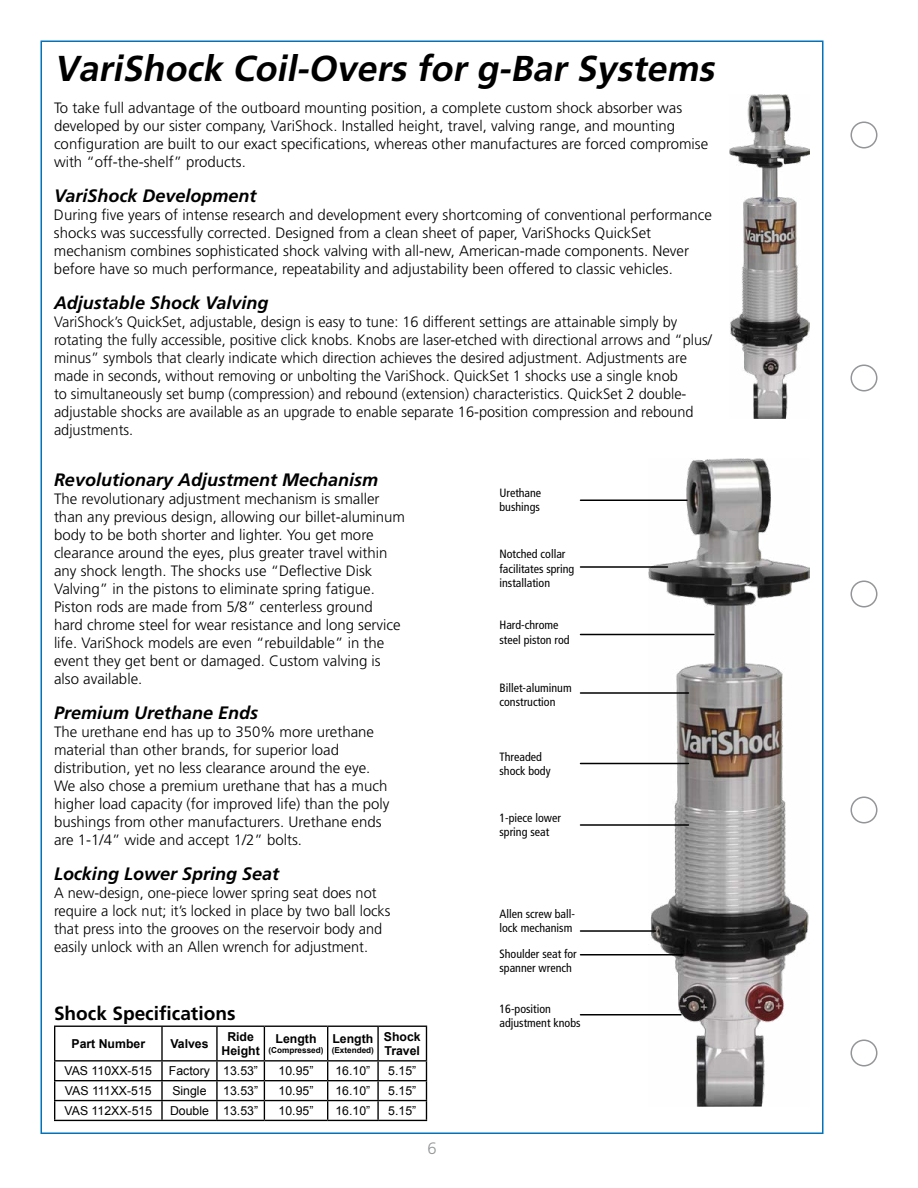
<style>
.page{position:relative;width:918px;height:1188px;background:#fff}
.page>*{position:absolute;margin:0;border:0;box-sizing:border-box;transform-origin:0 0}
.t1{font:italic 700 36px "Frutiger LT Std";color:#000}
.t2{font:700 19.05px "Frutiger LT Std";color:#000}
.t3{font:italic 700 18px "Frutiger LT Std";color:#000}
.t4{font:300 16.5px "Frutiger LT Std";color:#939598}
.t5{font:300 15px/18px "Frutiger LT Std";color:#000}
.t6{font:12.3px "Arial";color:#000}
.t7{font:700 12.3px/14.7px "Arial";color:#000;text-align:center}
.t8{font:condensed 12px/14.4px "Frutiger LT Std";color:#000}
.t9{font:700 8.25px "Arial";color:#000}
</style>
<div class="page">
<div style="left:850px;top:1040px;width:28px;height:26px;border:2px solid #939598;border-radius:50%"></div>
<div style="left:850px;top:364px;width:28px;height:28px;border:2px solid #939598;border-radius:50%"></div>
<div style="left:850px;top:580px;width:28px;height:28px;border:2px solid #939598;border-radius:50%"></div>
<div style="left:850px;top:796px;width:28px;height:28px;border:2px solid #939598;border-radius:50%"></div>
<div style="left:850px;top:122px;width:28px;height:26px;border:2px solid #939598;border-radius:50%"></div>
<hr style="left:54px;top:1026px;width:108px;height:1px;background:#000">
<hr style="left:54px;top:1027px;width:1px;height:33px;background:#000">
<hr style="left:162px;top:1026px;width:55px;height:1px;background:#000">
<hr style="left:161px;top:1027px;width:2px;height:33px;background:#000">
<hr style="left:217px;top:1026px;width:47px;height:1px;background:#000">
<hr style="left:216px;top:1027px;width:2px;height:33px;background:#000">
<hr style="left:264px;top:1026px;width:64px;height:1px;background:#000">
<hr style="left:264px;top:1027px;width:1px;height:33px;background:#000">
<hr style="left:328px;top:1026px;width:50px;height:1px;background:#000">
<hr style="left:327px;top:1027px;width:1px;height:33px;background:#000">
<hr style="left:378px;top:1026px;width:49px;height:1px;background:#000">
<hr style="left:377px;top:1027px;width:2px;height:33px;background:#000">
<hr style="left:426px;top:1027px;width:1px;height:33px;background:#000">
<hr style="left:54px;top:1060px;width:108px;height:2px;background:#000">
<hr style="left:162px;top:1060px;width:55px;height:2px;background:#000">
<hr style="left:217px;top:1060px;width:47px;height:2px;background:#000">
<hr style="left:264px;top:1060px;width:64px;height:2px;background:#000">
<hr style="left:328px;top:1060px;width:50px;height:2px;background:#000">
<hr style="left:378px;top:1060px;width:49px;height:2px;background:#000">
<hr style="left:54px;top:1080px;width:108px;height:1px;background:#000">
<hr style="left:217px;top:1080px;width:47px;height:1px;background:#000">
<hr style="left:264px;top:1080px;width:64px;height:1px;background:#000">
<hr style="left:328px;top:1080px;width:50px;height:1px;background:#000">
<hr style="left:378px;top:1080px;width:49px;height:1px;background:#000">
<hr style="left:54px;top:1100px;width:108px;height:1px;background:#000">
<svg style="left:54px;top:1062px;width:1px;height:58px"></svg>
<hr style="left:217px;top:1100px;width:47px;height:1px;background:#000">
<hr style="left:264px;top:1100px;width:64px;height:1px;background:#000">
<svg style="left:264px;top:1062px;width:1px;height:58px"></svg>
<hr style="left:328px;top:1100px;width:50px;height:1px;background:#000">
<svg style="left:327px;top:1062px;width:1px;height:58px"></svg>
<hr style="left:378px;top:1100px;width:49px;height:1px;background:#000">
<svg style="left:377px;top:1062px;width:2px;height:58px"></svg>
<svg style="left:426px;top:1062px;width:1px;height:58px"></svg>
<hr style="left:54px;top:1120px;width:108px;height:1px;background:#000">
<hr style="left:162px;top:1120px;width:55px;height:1px;background:#000">
<hr style="left:217px;top:1120px;width:47px;height:1px;background:#000">
<hr style="left:264px;top:1120px;width:64px;height:1px;background:#000">
<hr style="left:328px;top:1120px;width:50px;height:1px;background:#000">
<hr style="left:378px;top:1120px;width:49px;height:1px;background:#000">
<svg style="left:161px;top:1062px;width:57px;height:58px"></svg>
<img style="left:729px;top:94px;width:81px;height:324px">
<img style="left:648px;top:459px;width:162px;height:648px">
<hr style="left:580px;top:500px;width:107px;height:1px;background:#000">
<hr style="left:580px;top:566px;width:88px;height:2px;background:#000">
<hr style="left:580px;top:634px;width:134px;height:1px;background:#000">
<hr style="left:580px;top:692px;width:108px;height:2px;background:#000">
<hr style="left:580px;top:763px;width:108px;height:1px;background:#000">
<hr style="left:580px;top:824px;width:108px;height:2px;background:#000">
<hr style="left:580px;top:930px;width:76px;height:2px;background:#000">
<hr style="left:580px;top:954px;width:102px;height:2px;background:#000">
<hr style="left:580px;top:1014px;width:101px;height:2px;background:#000">
<h1 class="t1" style="left:54px;top:47px;width:669px">VariShock Coil-Overs for g-Bar Systems</h1>
<p class="t5" style="left:54px;top:99px;width:656px">To take full advantage of the outboard mounting position, a complete custom shock absorber was developed by our sister company, VariShock. Installed height, travel, valving range, and mounting configuration are built to our exact specifications, whereas other manufactures are forced compromise with “off-the-shelf” products.</p>
<p class="t3" style="left:54px;top:185px;width:204px">VariShock Development</p>
<p class="t5" style="left:54px;top:206px;width:659px">During five years of intense research and development every shortcoming of conventional performance shocks was successfully corrected. Designed from a clean sheet of paper, VariShocks QuickSet mechanism combines sophisticated shock valving with all-new, American-made components. Never before have so much performance, repeatability and adjustability been offered to classic vehicles.</p>
<p class="t3" style="left:54px;top:292px;width:216px">Adjustable Shock Valving</p>
<p class="t5" style="left:54px;top:313px;width:659px">VariShock’s QuickSet, adjustable, design is easy to tune: 16 different settings are attainable simply by rotating the fully accessible, positive click knobs. Knobs are laser-etched with directional arrows and “plus/ minus” symbols that clearly indicate which direction achieves the desired adjustment. Adjustments are made in seconds, without removing or unbolting the VariShock. QuickSet 1 shocks use a single knob<br>to simultaneously set bump (compression) and rebound (extension) characteristics. QuickSet 2 double&shy;adjustable shocks are available as an upgrade to enable separate 16-position compression and rebound adjustments.</p>
<p class="t3" style="left:54px;top:469px;width:326px">Revolutionary Adjustment Mechanism</p>
<p class="t5" style="left:54px;top:490px;width:353px">The revolutionary adjustment mechanism is smaller than any previous design, allowing our billet-aluminum body to be both shorter and lighter. You get more clearance around the eyes, plus greater travel within any shock length. The shocks use “Deflective Disk Valving” in the pistons to eliminate spring fatigue.<br>Piston rods are made from 5/8” centerless ground hard chrome steel for wear resistance and long service life. VariShock models are even “rebuildable” in the event they get bent or damaged. Custom valving is also available.</p>
<p class="t3" style="left:54px;top:702px;width:206px">Premium Urethane Ends</p>
<p class="t5" style="left:54px;top:723px;width:337px">The urethane end has up to 350% more urethane material than other brands, for superior load distribution, yet no less clearance around the eye.<br>We also chose a premium urethane that has a much higher load capacity (for improved life) than the poly bushings from other manufacturers. Urethane ends are 1-1/4” wide and accept 1/2” bolts.</p>
<p class="t3" style="left:54px;top:863px;width:227px">Locking Lower Spring Seat</p>
<p class="t5" style="left:54px;top:884px;width:338px">A new-design, one-piece lower spring seat does not require a lock nut; it’s locked in place by two ball locks that press into the grooves on the reservoir body and easily unlock with an Allen wrench for adjustment.</p>
<p class="t2" style="left:54px;top:1002px;width:183px">Shock Specifications</p>
<p class="t7" style="left:71px;top:1037px;width:75px">Part Number</p>
<p class="t7" style="left:170px;top:1037px;width:40px">Valves</p>
<p class="t7" style="left:222px;top:1029px;width:40px">Ride<br>Height</p>
<p class="t7" style="left:276px;top:1032px;width:42px">Length</p>
<p class="t9" style="left:269px;top:1045px;width:57px">(Compressed)</p>
<p class="t7" style="left:332px;top:1032px;width:42px">Length</p>
<p class="t9" style="left:332px;top:1045px;width:44px">(Extended)</p>
<p class="t7" style="left:384px;top:1029px;width:38px;text-align:left">Shock<br>Travel</p>
<p class="t6" style="left:65px;top:1063px;width:89px">VAS 110XX-515</p>
<p class="t6" style="left:169px;top:1063px;width:91px">Factory 13.53”</p>
<p class="t6" style="left:279px;top:1063px;width:36px">10.95”</p>
<p class="t6" style="left:335px;top:1063px;width:36px">16.10”</p>
<p class="t6" style="left:388px;top:1063px;width:29px">5.15”</p>
<p class="t6" style="left:65px;top:1083px;width:88px">VAS 111XX-515</p>
<p class="t6" style="left:172px;top:1083px;width:36px">Single</p>
<p class="t6" style="left:223px;top:1083px;width:36px">13.53”</p>
<p class="t6" style="left:279px;top:1083px;width:36px">10.95”</p>
<p class="t6" style="left:335px;top:1083px;width:36px">16.10”</p>
<p class="t6" style="left:388px;top:1083px;width:29px">5.15”</p>
<p class="t6" style="left:65px;top:1103px;width:89px">VAS 112XX-515</p>
<p class="t6" style="left:170px;top:1103px;width:90px">Double 13.53”</p>
<p class="t6" style="left:279px;top:1103px;width:36px">10.95”</p>
<p class="t6" style="left:335px;top:1103px;width:36px">16.10”</p>
<p class="t6" style="left:388px;top:1103px;width:29px">5.15”</p>
<p class="t4" style="left:427px;top:1139px;width:11px">6</p>
<p class="t8" style="left:500px;top:485px;width:43px">Urethane bushings</p>
<p class="t8" style="left:500px;top:547px;width:76px">Notched collar facilitates spring installation</p>
<p class="t8" style="left:500px;top:618px;width:72px">Hard-chrome steel piston rod</p>
<p class="t8" style="left:500px;top:681px;width:74px">Billet-aluminum construction</p>
<p class="t8" style="left:500px;top:749px;width:53px">Threaded shock body</p>
<p class="t8" style="left:500px;top:811px;width:63px">1-piece lower spring seat</p>
<p class="t8" style="left:500px;top:906px;width:77px">Allen screw ball&shy;lock mechanism</p>
<p class="t8" style="left:500px;top:946px;width:79px">Shoulder seat for spanner wrench</p>
<p class="t8" style="left:500px;top:1001px;width:83px">16-position adjustment knobs</p>
</div>
